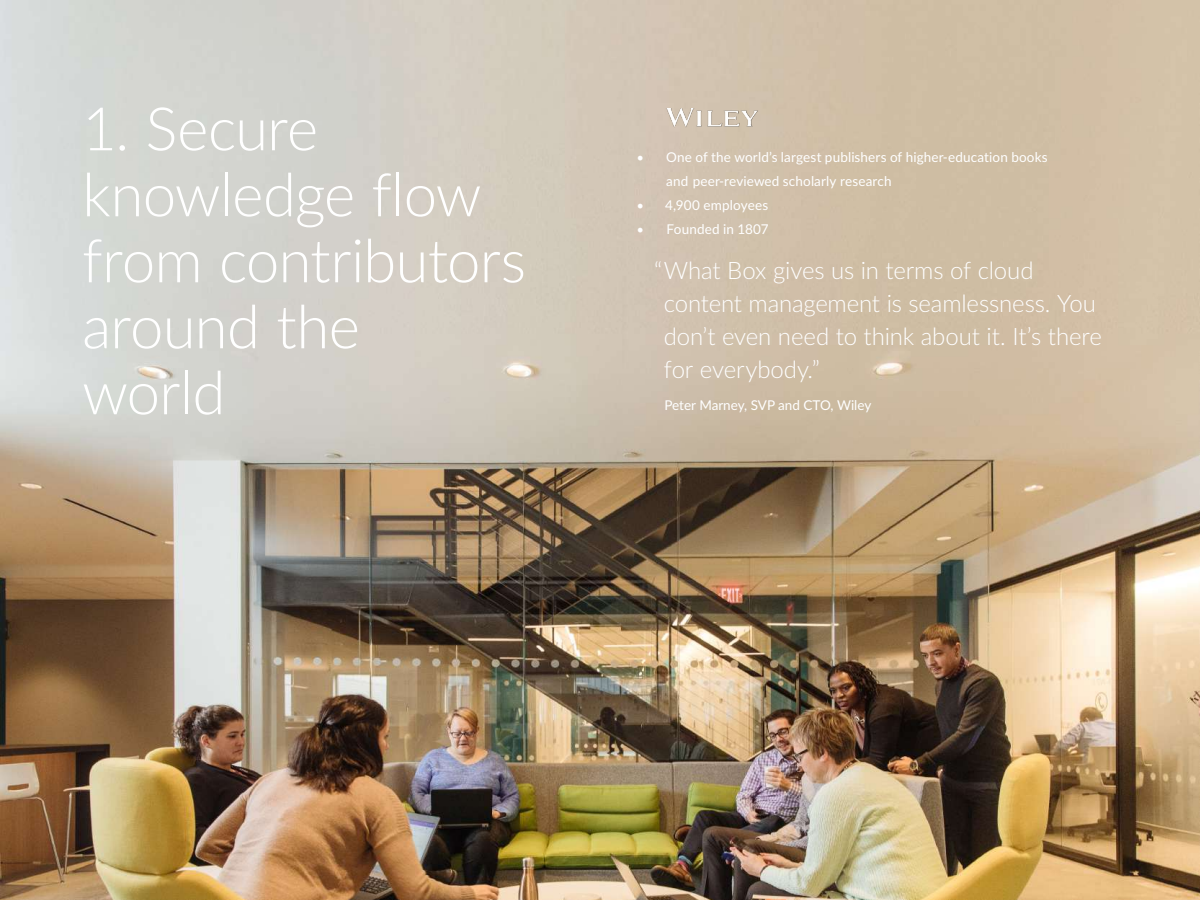
<style>
.page{position:relative;width:1200px;height:900px;background:#fff}
.page>*{position:absolute;margin:0;border:0;box-sizing:border-box;transform-origin:0 0}
.t1{font:300 60px/66px "Lato";letter-spacing:-.015em;color:#fff}
.t2{font:300 24px/33px "Lato";letter-spacing:-.01em;color:#fff}
.t3{font:13.5px/24px "Lato";letter-spacing:.01em;color:#fff}
.s1{font-family:"Minion Pro";font-size:18px}
</style>
<div class="page">
<img style="left:0;top:0;width:1200px;height:900px">
<img style="left:666px;top:108px;width:93px;height:21px">
<h1 class="t1" style="left:82px;top:94px;width:445px">1. Secure knowledge flow from contributors around the<br>world</h1>
<p class="t3" style="left:666px;top:145px;width:383px;text-indent:-30px"><span class="s1">•</span> One of the world’s largest publishers of higher-education books and peer-reviewed scholarly research</p>
<p class="t3" style="left:637px;top:193px;width:133px"><span class="s1">•</span> 4,900 employees</p>
<p class="t3" style="left:637px;top:217px;width:133px"><span class="s1">•</span> Founded in 1807</p>
<h2 class="t2" style="left:664px;top:253px;width:440px;text-indent:-10px">“What Box gives us in terms of cloud content management is seamlessness. You don’t even need to think about it. It’s there for everybody.”</h2>
<p class="t3" style="left:664px;top:392px;width:208px">Peter Marney, SVP and CTO, Wiley</p>
</div>
